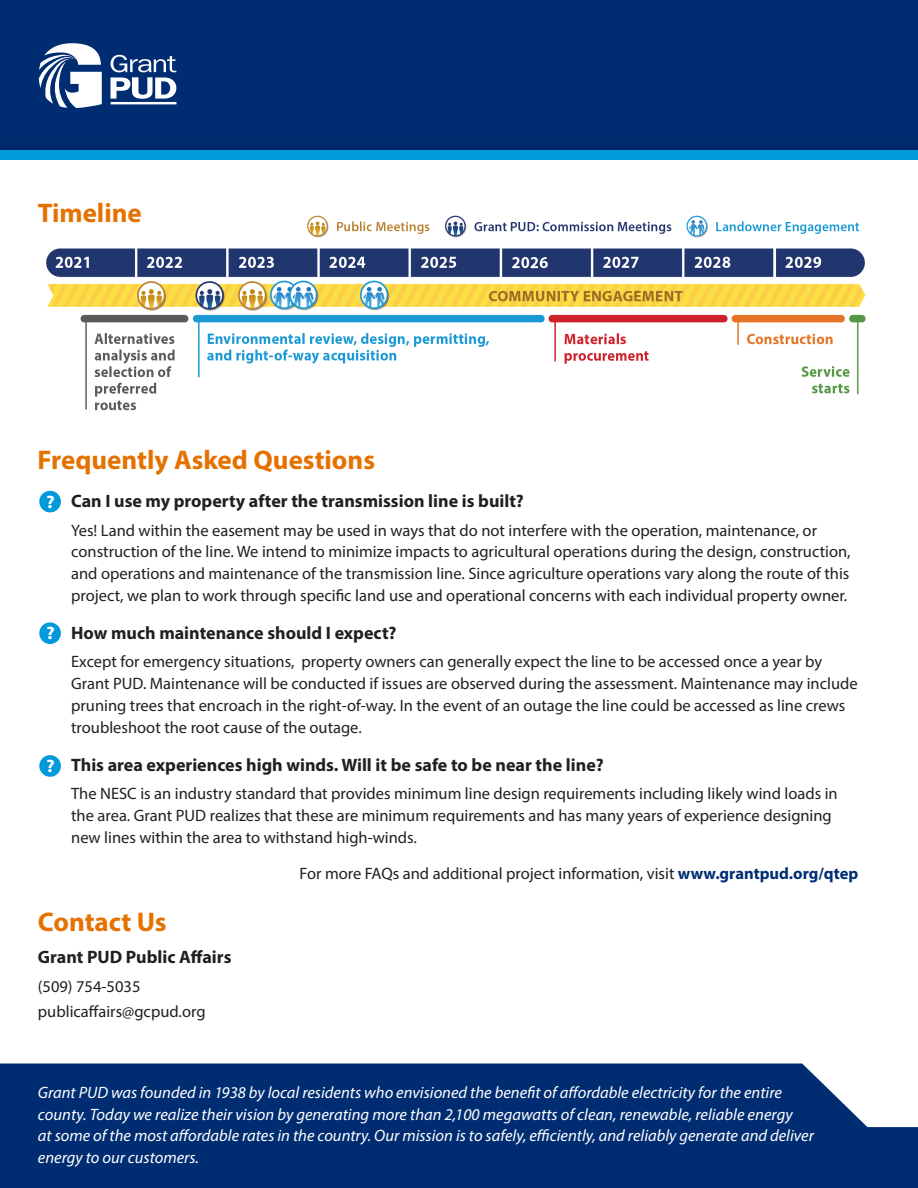
<style>
.page{position:relative;width:918px;height:1188px;background:#fff}
.page>*{position:absolute;margin:0;border:0;box-sizing:border-box;transform-origin:0 0}
.t1{font:700 27px "Myriad Pro";color:#e57200}
.t2{font:700 18px "Myriad Pro";color:#231f20}
.t3{font:700 18px "Myriad Pro";color:#fff;scale:1.09 1}
.t4{font:16.5px/21.8px "Myriad Pro";color:#231f20}
.t5{font:italic 16.5px/21.8px "Myriad Pro";color:#fff}
.s1{font-weight:700;color:#002d72}
</style>
<div class="page">
<div style="left:0;top:1064px;width:918px;height:124px;background:#002d72"></div>
<div style="left:0;top:0;width:918px;height:151px;background:#002d72"></div>
<img style="left:46px;top:215px;width:820px;height:196px">
<svg style="left:39px;top:43px;width:137px;height:65px"></svg>
<div style="left:0;top:151px;width:918px;height:9px;background:#0099da"></div>
<div style="left:39px;top:491px;width:22px;height:21px;background:#0099da;border-radius:50%"></div>
<div style="left:39px;top:622px;width:22px;height:22px;background:#0099da;border-radius:50%"></div>
<div style="left:39px;top:755px;width:22px;height:22px;background:#0099da;border-radius:50%"></div>
<p class="t1" style="left:38px;top:195px;width:105px">Timeline</p>
<p class="t1" style="left:37px;top:442px;width:339px">Frequently Asked Questions</p>
<p class="t2" style="left:71px;top:489px;width:454px">Can I use my property after the transmission line is built?</p>
<p class="t4" style="left:71px;top:519px;width:781px">Yes! Land within the easement may be used in ways that do not interfere with the operation, maintenance, or construction of the line. We intend to minimize impacts to agricultural operations during the design, construction, and operations and maintenance of the transmission line. Since agriculture operations vary along the route of this project, we plan to work through specific land use and operational concerns with each individual property owner.</p>
<p class="t2" style="left:71px;top:621px;width:327px">How much maintenance should I expect?</p>
<p class="t4" style="left:71px;top:651px;width:788px">Except for emergency situations, property owners can generally expect the line to be accessed once a year by Grant PUD. Maintenance will be conducted if issues are observed during the assessment. Maintenance may include pruning trees that encroach in the right-of-way. In the event of an outage the line could be accessed as line crews troubleshoot the root cause of the outage.</p>
<p class="t2" style="left:71px;top:753px;width:534px">This area experiences high winds. Will it be safe to be near the line?</p>
<p class="t4" style="left:71px;top:783px;width:768px">The NESC is an industry standard that provides minimum line design requirements including likely wind loads in the area. Grant PUD realizes that these are minimum requirements and has many years of experience designing new lines within the area to withstand high-winds.</p>
<p class="t4" style="left:300px;top:862px;width:560px">For more FAQs and additional project information, visit <span class="s1">www.grantpud.org/qtep</span></p>
<p class="t1" style="left:38px;top:904px;width:130px">Contact Us</p>
<p class="t2" style="left:38px;top:945px;width:195px">Grant PUD Public Affairs</p>
<p class="t4" style="left:38px;top:975px;width:104px">(509) 754-5035</p>
<p class="t4" style="left:38px;top:1000px;width:169px">publicaffairs@gcpud.org</p>
<p class="t3" style="left:46px;top:490px;width:10px">?</p>
<p class="t3" style="left:46px;top:622px;width:10px">?</p>
<p class="t3" style="left:46px;top:754px;width:10px">?</p>
<p class="t5" style="left:38px;top:1081px;width:778px">Grant PUD was founded in 1938 by local residents who envisioned the benefit of affordable electricity for the entire county. Today we realize their vision by generating more than 2,100 megawatts of clean, renewable, reliable energy<br>at some of the most affordable rates in the country. Our mission is to safely, efficiently, and reliably generate and deliver energy to our customers.</p>
</div>
